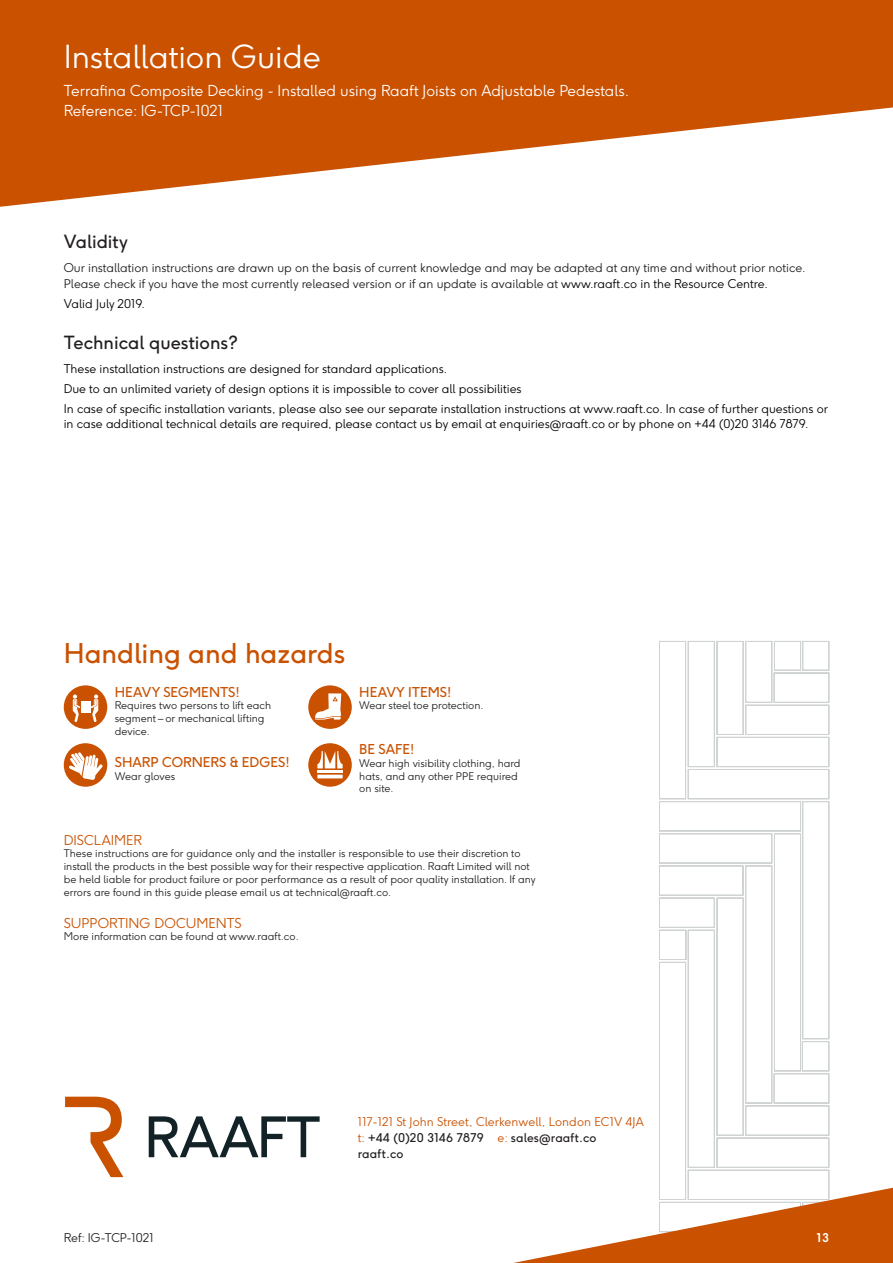
<style>
.page{position:relative;width:893px;height:1263px;background:#fff}
.page>*{position:absolute;margin:0;border:0;box-sizing:border-box;transform-origin:0 0}
.t1{font:300 31.5px "F37 Ginger";color:#fff}
.t2{font:27px "F37 Ginger";color:#c95100}
.STEP_BODY_HEAD{font:18px "F37 Ginger";color:#231f20}
.t3{font:300 15px/19.8px "F37 Ginger";color:#fff}
.t4{font:13.5px "F37 Ginger";color:#c95100}
.t5{font:300 13.5px "F37 Ginger";color:#c95100}
.BODY_TEXT{font:300 12px/15.6px "F37 Ginger";color:#000}
.BODY_TEXT-2{font:300 12px/15.6px "F37 Ginger";color:#231f20}
.t6{font:300 12px/16.2px "F37 Ginger";letter-spacing:.01em;color:#c95100}
.t7{font:700 12px "F37 Ginger";color:#fff}
.t8{font:300 10.5px/12.8px "F37 Ginger";color:#231f20}
.s1{color:#000}
.s2{font-weight:400;color:#231f20}
</style>
<div class="page">
<svg style="left:659px;top:641px;width:171px;height:543px"></svg>
<svg style="left:513px;top:1184px;width:380px;height:79px"></svg>
<svg style="left:149px;top:1116px;width:171px;height:41px"></svg>
<svg style="left:65px;top:1097px;width:58px;height:80px"></svg>
<svg style="left:0;top:0;width:893px;height:207px;fill:#c95100"></svg>
<div style="left:64px;top:685px;width:43px;height:44px;background:#c95100;border-radius:50%"></div>
<svg style="left:91px;top:694px;width:7px;height:28px"></svg>
<svg style="left:73px;top:694px;width:7px;height:28px"></svg>
<div style="left:81px;top:701px;width:9px;height:12px;background:#fff"></div>
<div style="left:308px;top:685px;width:44px;height:44px;background:#c95100;border-radius:50%"></div>
<svg style="left:315px;top:693px;width:26px;height:26px"></svg>
<svg style="left:308px;top:743px;width:44px;height:44px"></svg>
<hr style="left:317px;top:770px;width:26px;height:3px;background:#fff">
<svg style="left:317px;top:751px;width:26px;height:17px"></svg>
<svg style="left:317px;top:775px;width:26px;height:3px"></svg>
<div style="left:64px;top:743px;width:43px;height:44px;background:#c95100;border-radius:50%"></div>
<svg style="left:69px;top:752px;width:34px;height:28px"></svg>
<h1 class="t1" style="left:64px;top:37px;width:259px">Installation Guide</h1>
<h3 class="t3" style="left:64px;top:81px;width:567px">Terrafina Composite Decking - Installed using Raaft Joists on Adjustable Pedestals.<br>Reference: IG-TCP-1021</h3>
<p class="STEP_BODY_HEAD" style="left:64px;top:230px;width:66px">Validity</p>
<p class="BODY_TEXT-2" style="left:64px;top:260px;width:743px">Our installation instructions are drawn up on the basis of current knowledge and may be adapted at any time and without prior notice.<br>Please check if you have the most currently released version or if an update is available at <span class="s1">www.raaft.co in the Resource Centre.</span></p>
<p class="BODY_TEXT" style="left:64px;top:296px;width:83px">Valid July 2019.</p>
<p class="STEP_BODY_HEAD" style="left:64px;top:331px;width:176px">Technical questions?</p>
<p class="BODY_TEXT" style="left:64px;top:361px;width:385px">These installation instructions are designed for standard applications.</p>
<p class="BODY_TEXT" style="left:64px;top:381px;width:459px">Due to an unlimited variety of design options it is impossible to cover all possibilities</p>
<p class="BODY_TEXT" style="left:64px;top:401px;width:766px">In case of specific installation variants, please also see our separate installation instructions at www.raaft.co. In case of further questions or in case additional technical details are required, please contact us by email at enquiries@raaft.co or by phone on +44 (0)20 3146 7879.</p>
<h2 class="t2" style="left:64px;top:636px;width:283px">Handling and hazards</h2>
<p class="t4" style="left:115px;top:683px;width:127px">HEAVY SEGMENTS!</p>
<p class="t8" style="left:115px;top:699px;width:158px">Requires two persons to lift each segment – or mechanical lifting device.</p>
<p class="t4" style="left:115px;top:753px;width:177px">SHARP CORNERS &amp; EDGES!</p>
<p class="t8" style="left:115px;top:769px;width:62px">Wear gloves</p>
<p class="t4" style="left:359px;top:683px;width:94px">HEAVY ITEMS!</p>
<p class="t8" style="left:359px;top:699px;width:126px">Wear steel toe protection.</p>
<p class="t4" style="left:359px;top:740px;width:57px">BE SAFE!</p>
<p class="t8" style="left:359px;top:757px;width:163px">Wear high visibility clothing, hard hats, and any other PPE required on site.</p>
<p class="t5" style="left:64px;top:831px;width:80px">DISCLAIMER</p>
<p class="t8" style="left:64px;top:847px;width:473px">These instructions are for guidance only and the installer is responsible to use their discretion to install the products in the best possible way for their respective application. Raaft Limited will not be held liable for product failure or poor performance as a result of poor quality installation. If any errors are found in this guide please email us at technical@raaft.co.</p>
<p class="t5" style="left:64px;top:914px;width:179px">SUPPORTING DOCUMENTS</p>
<p class="t8" style="left:64px;top:930px;width:236px">More information can be found at www.raaft.co.</p>
<p class="BODY_TEXT-2" style="left:64px;top:1229px;width:91px">Ref: IG-TCP-1021</p>
<p class="t6" style="left:358px;top:1113px;width:287px">117-121 St John Street, Clerkenwell, London EC1V 4JA t: <span class="s2">+44 (0)20 3146 7879</span> e: <span class="s2">sales@raaft.co raaft.co</span></p>
<p class="t7" style="left:817px;top:1229px;width:14px">13</p>
</div>
